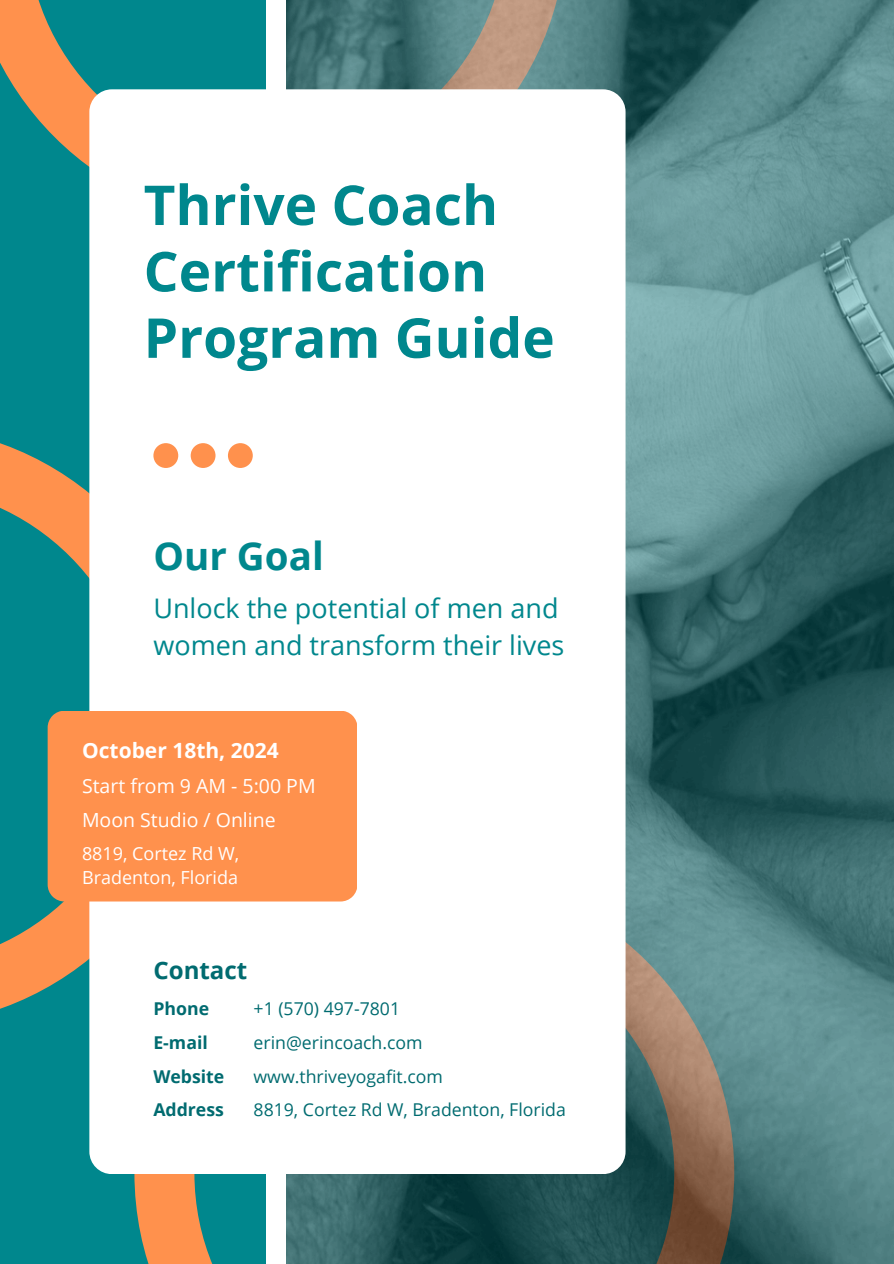
<style>
.page{position:relative;width:894px;height:1264px;background:#fff}
.page>*{position:absolute;margin:0;border:0;box-sizing:border-box;transform-origin:0 0}
.t1{font:700 54.9px/66.3px "Open Sans";color:#00878d}
.t2{font:700 38.55px "Open Sans";color:#00878d}
.t3{font:27px/37px "Open Sans";color:#00878d}
.t4{font:700 24.15px "Open Sans";color:#006b70}
.t5{font:700 21px "Open Sans";color:#fff}
.t6{font:19.5px "Open Sans";color:#fff}
.t7{font:18px/24.8px "Open Sans";color:#fff}
.t8{font:17.7px "Open Sans";color:#006b70}
.t9{font:700 17.7px "Open Sans";color:#006b70}
</style>
<div class="page">
<div style="left:0;top:0;width:893px;height:1263px;background:#00878d"></div>
<svg style="left:0;top:0;width:97px;height:167px;fill:#ff914d"></svg>
<svg style="left:0;top:443px;width:89px;height:566px"></svg>
<svg style="left:134px;top:1173px;width:132px;height:90px"></svg>
<img style="left:286px;top:0;width:607px;height:1263px">
<div style="left:266px;top:0;width:20px;height:1263px;background:#fff"></div>
<div style="left:89px;top:89px;width:536px;height:1084px;background:#fff;border-radius:22px"></div>
<svg style="left:153px;top:443px;width:99px;height:25px"></svg>
<div style="left:48px;top:710px;width:309px;height:191px;background:#ff914d"></div>
<h1 class="t1" style="left:144px;top:170px;width:412px">Thrive Coach<br>Certification<br>Program Guide</h1>
<p class="t2" style="left:153px;top:528px;width:172px">Our Goal</p>
<p class="t3" style="left:153px;top:588px;width:412px">Unlock the potential of men and women and transform their lives</p>
<p class="t5" style="left:82px;top:735px;width:198px">October 18th, 2024</p>
<p class="t6" style="left:82px;top:772px;width:235px">Start from 9 AM - 5:00 PM</p>
<p class="t6" style="left:82px;top:806px;width:195px">Moon Studio / Online</p>
<h5 class="t7" style="left:82px;top:840px;width:159px">8819, Cortez Rd W,<br>Bradenton, Florida</h5>
<h3 class="t4" style="left:153px;top:953px;width:95px">Contact</h3>
<h4 class="t9" style="left:153px;top:996px;width:57px">Phone</h4>
<p class="t9" style="left:153px;top:1030px;width:56px">E-mail</p>
<p class="t9" style="left:153px;top:1063px;width:72px">Website</p>
<p class="t9" style="left:153px;top:1097px;width:72px">Address</p>
<h2 class="t8" style="left:253px;top:996px;width:148px">+1 (570) 497-7801</h2>
<p class="t8" style="left:253px;top:1030px;width:171px">erin@erincoach.com</p>
<p class="t8" style="left:253px;top:1063px;width:191px">www.thriveyogafit.com</p>
<p class="t8" style="left:253px;top:1097px;width:314px">8819, Cortez Rd W, Bradenton, Florida</p>
</div>
